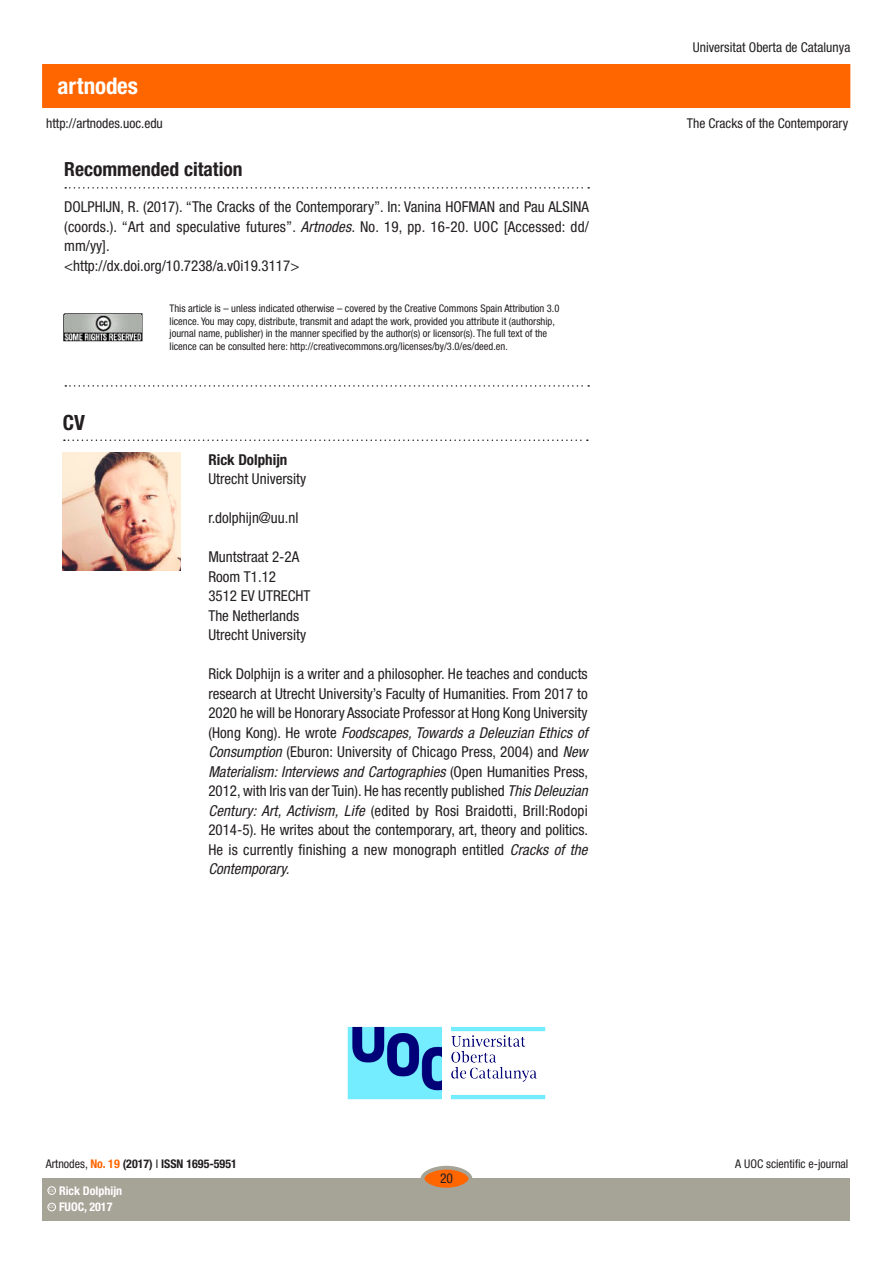
<style>
.page{position:relative;width:893px;height:1263px;background:#fff}
.page>*{position:absolute;margin:0;border:0;box-sizing:border-box;transform-origin:0 0}
.t1{font:700 condensed 22.95px "Helvetica Neue LT Std";color:#fff}
.t2{font:700 condensed 21px "Helvetica Neue LT Std";color:#231f20}
.SUBTITOLS{font:700 condensed 19.5px "Helvetica Neue LT Std";color:#231f20}
.text_general_primerp{font:condensed 15px/19.5px "Helvetica Neue LT Std";color:#231f20;text-align:justify}
.text_general{font:700 condensed 15px "Helvetica Neue LT Std";color:#231f20}
.t3{font:condensed 13.5px "Helvetica Neue LT Std";color:#231f20}
.t4{font:700 condensed 12px "Helvetica Neue LT Std";color:#231f20}
.t5{font:condensed 12px "Helvetica Neue LT Std";color:#231f20}
.t6{font:700 condensed 12px "Helvetica Neue LT Std";color:#fff}
.creative_commons{font:condensed 10.5px/12.8px "Helvetica Neue LT Std";color:#231f20}
.t7{font:600 3.9px "Adobe Caslon Pro";color:#fff}
.s1{font-style:italic}
.s2{font-weight:400}
.s3{color:#f60}
</style>
<div class="page">
<img style="left:347px;top:1026px;width:199px;height:74px">
<div style="left:43px;top:65px;width:807px;height:42px;background:#f60"></div>
<div style="left:43px;top:1178px;width:807px;height:42px;background:#a6a397"></div>
<div style="left:422px;top:1168px;width:48px;height:21px;background:#f60;border-radius:50%"></div>
<div style="left:421px;top:1166px;width:51px;height:25px;border:4px solid #a6a397;border-radius:50%"></div>
<div style="left:48px;top:1203px;width:8px;height:8px;border:1px solid #fff;border-radius:50%"></div>
<div style="left:48px;top:1186px;width:8px;height:8px;border:1px solid #fff;border-radius:50%"></div>
<svg style="left:65px;top:187px;width:524px;height:2px"></svg>
<svg style="left:65px;top:385px;width:524px;height:2px"></svg>
<img style="left:63px;top:452px;width:118px;height:118px">
<svg style="left:64px;top:439px;width:524px;height:2px"></svg>
<img style="left:63px;top:313px;width:79px;height:28px">
<h1 class="t1" style="left:58px;top:72px;width:82px">artnodes</h1>
<p class="t3" style="left:46px;top:115px;width:118px">http://artnodes.uoc.edu</p>
<p class="SUBTITOLS" style="left:64px;top:157px;width:180px">Recommended citation</p>
<p class="text_general_primerp" style="left:64px;top:197px;width:526px">DOLPHIJN, R. (2017). “The Cracks of the Contemporary”. In: Vanina HOFMAN and Pau ALSINA (coords.). “Art and speculative futures”. <span class="s1">Artnodes.</span> No. 19, pp. 16-20. UOC [Accessed: dd/ mm/yy].</p>
<p class="text_general_primerp" style="left:64px;top:255px;width:237px">&lt;http://dx.doi.org/10.7238/a.v0i19.3117&gt;</p>
<p class="t2" style="left:63px;top:409px;width:24px">CV</p>
<p class="creative_commons" style="left:170px;top:302px;width:391px">This article is – unless indicated otherwise – covered by the Creative Commons Spain Attribution 3.0 licence. You may copy, distribute, transmit and adapt the work, provided you attribute it (authorship, journal name, publisher) in the manner specified by the author(s) or licensor(s). The full text of the licence can be consulted here: http://creativecommons.org/licenses/by/3.0/es/deed.en.</p>
<p class="text_general" style="left:208px;top:450px;width:81px">Rick Dolphijn</p>
<p class="text_general_primerp" style="left:208px;top:469px;width:99px">Utrecht University</p>
<p class="text_general_primerp" style="left:208px;top:508px;width:92px">r.dolphijn@uu.nl</p>
<p class="text_general_primerp" style="left:208px;top:547px;width:92px">Muntstraat 2-2A</p>
<p class="text_general_primerp" style="left:208px;top:567px;width:69px">Room T1.12</p>
<p class="text_general_primerp" style="left:208px;top:586px;width:104px">3512 EV UTRECHT</p>
<p class="text_general_primerp" style="left:208px;top:606px;width:92px">The Netherlands</p>
<p class="text_general_primerp" style="left:208px;top:625px;width:99px">Utrecht University</p>
<p class="text_general_primerp" style="left:208px;top:664px;width:381px">Rick Dolphijn is a writer and a philosopher. He teaches and conducts research at Utrecht University’s Faculty of Humanities. From 2017 to 2020 he will be Honorary Associate Professor at Hong Kong University (Hong Kong). He wrote <span class="s1">Foodscapes, Towards a Deleuzian Ethics of Consumption</span> (Eburon: University of Chicago Press, 2004) and <span class="s1">New Materialism: Interviews and Cartographies</span> (Open Humanities Press, 2012, with Iris van der Tuin). He has recently published <span class="s1">This Deleuzian Century: Art, Activism, Life</span> (edited by Rosi Braidotti, Brill:Rodopi 2014-5). He writes about the contemporary, art, theory and politics.<br>He is currently finishing a new monograph entitled <span class="s1">Cracks of the Contemporary.</span></p>
<p class="t3" style="left:693px;top:40px;width:159px">Universitat Oberta de Catalunya</p>
<p class="t3" style="left:687px;top:115px;width:163px">The Cracks of the Contemporary</p>
<p class="t4" style="left:46px;top:1157px;width:193px"><span class="s2">Artnodes,</span> <span class="s3">No. 19</span> (2017) <span class="s2">I</span> ISSN 1695-5951</p>
<p class="t7" style="left:49px;top:1205px;width:7px">CC</p>
<p class="t6" style="left:59px;top:1200px;width:55px">FUOC, 2017</p>
<p class="t6" style="left:59px;top:1183px;width:65px">Rick Dolphijn</p>
<p class="t7" style="left:49px;top:1188px;width:7px">CC</p>
<p class="t3" style="left:440px;top:1171px;width:14px">20</p>
<p class="t5" style="left:735px;top:1157px;width:115px">A UOC scientific e-journal</p>
</div>
